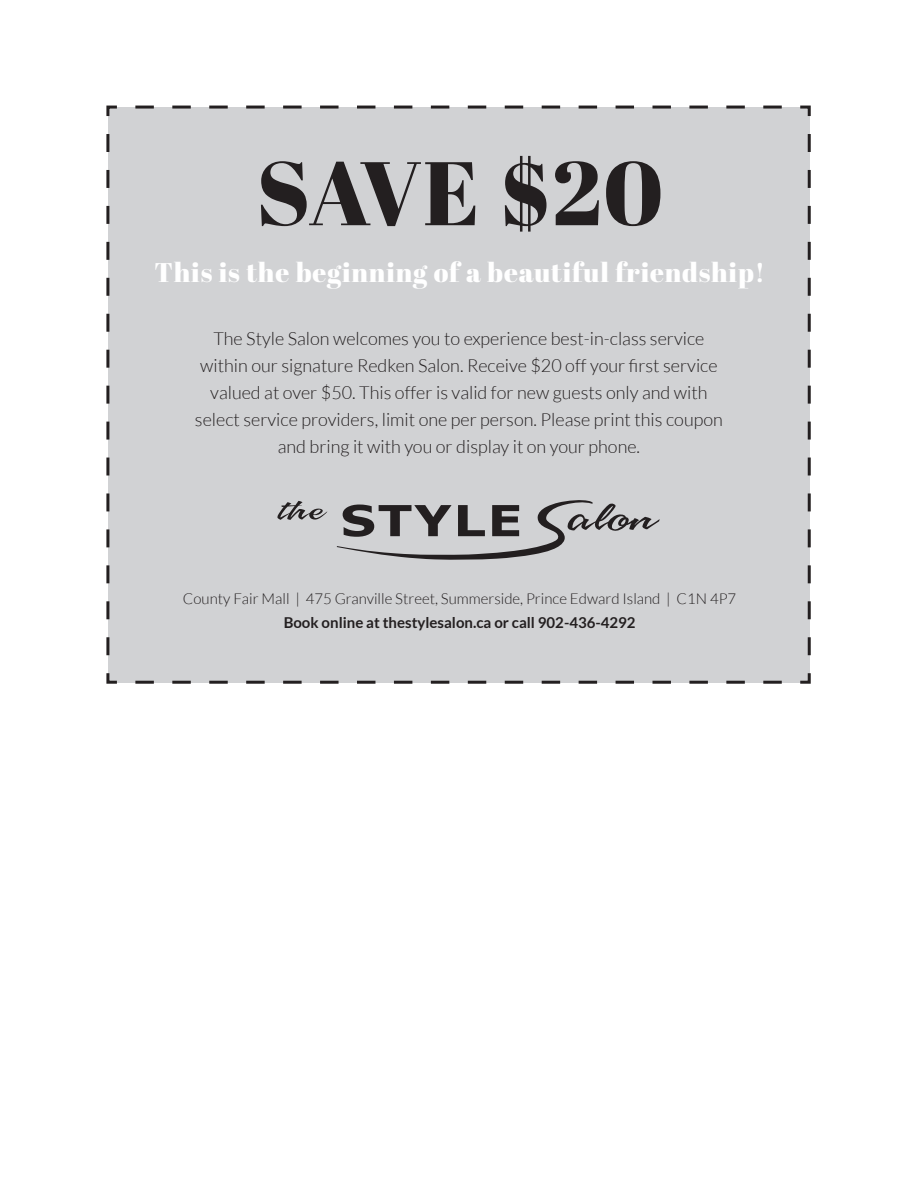
<style>
.page{position:relative;width:918px;height:1188px;background:#fff}
.page>*{position:absolute;margin:0;border:0;box-sizing:border-box;transform-origin:0 0}
.t1{font:90px "Abril Fatface";color:#231f20}
.t2{font:27px "Abril Fatface";letter-spacing:.03em;color:#fff}
.t3{font:300 18px/27px "Lato";color:#231f20;text-align:center}
.t4{font:300 15px "Lato";color:#231f20}
.t5{font:700 15px "Lato";color:#231f20}
</style>
<div class="page">
<div style="left:108px;top:107px;width:701px;height:575px;background:#d1d2d4"></div>
<svg style="left:797px;top:670px;width:14px;height:14px"></svg>
<svg style="left:126px;top:681px;width:656px;height:3px"></svg>
<svg style="left:106px;top:673px;width:14px;height:11px"></svg>
<svg style="left:106px;top:134px;width:3px;height:521px"></svg>
<svg style="left:106px;top:105px;width:11px;height:11px"></svg>
<svg style="left:135px;top:106px;width:647px;height:3px"></svg>
<svg style="left:800px;top:105px;width:11px;height:14px"></svg>
<svg style="left:808px;top:134px;width:3px;height:530px"></svg>
<svg style="left:337px;top:500px;width:323px;height:60px"></svg>
<svg style="left:277px;top:501px;width:51px;height:19px"></svg>
<h1 class="t1" style="left:256px;top:130px;width:408px">SAVE $20</h1>
<h2 class="t2" style="left:155px;top:253px;width:612px">This is the beginning of a beautiful friendship!</h2>
<p class="t3" style="left:195px;top:326px;width:529px">The Style Salon welcomes you to experience best-in-class service within our signature Redken Salon. Receive $20 off your first service valued at over $50. This offer is valid for new guests only and with select service providers, limit one per person. Please print this coupon and bring it with you or display it on your phone.</p>
<p class="t4" style="left:183px;top:591px;width:555px">County Fair Mall | 475 Granville Street, Summerside, Prince Edward Island | C1N 4P7</p>
<p class="t5" style="left:284px;top:614px;width:353px">Book online at thestylesalon.ca or call 902-436-4292</p>
</div>
